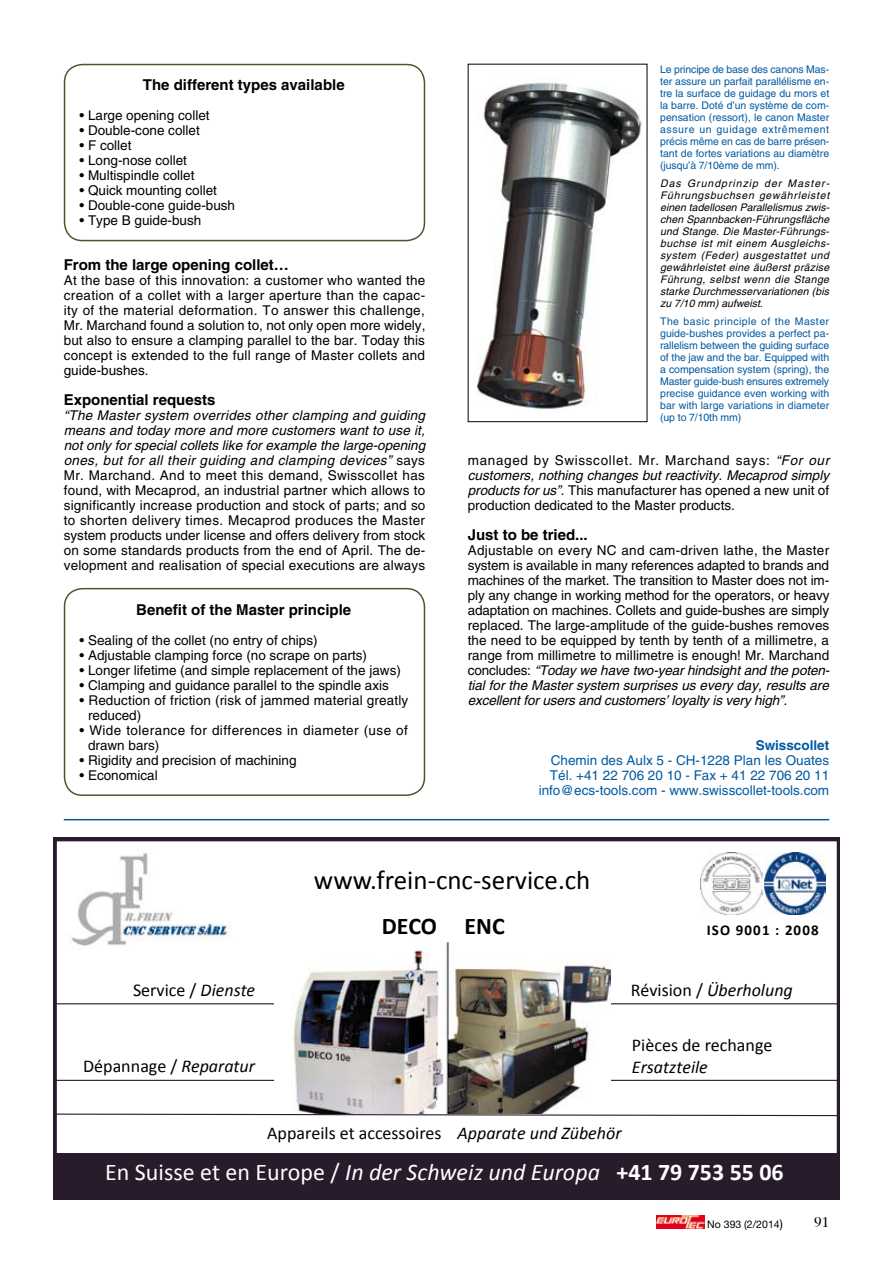
<style>
.page{position:relative;width:893px;height:1263px;background:#fff}
.page>*{position:absolute;margin:0;border:0;box-sizing:border-box;transform-origin:0 0}
.t1{font:27px "Calibri";color:#000}
.t2{font:italic 24px "Calibri";color:#fff}
.t3{font:700 24px "Calibri";color:#000}
.t4{font:18px "Calibri";color:#000}
.t5{font:italic 18px "Calibri";color:#000}
.t6{font:700 15px "Helvetica";color:#000}
.t7{font:700 15px "Calibri";letter-spacing:.075em;color:#000}
.t8{font:13.5px/15px "Helvetica";color:#000;text-align:justify}
.t9{font:13.5px/15px "Helvetica";color:#005aa2;text-align:right}
.t10{font:13.5px/15px "Helvetica";letter-spacing:.03em;color:#000}
.t11{font:700 13.5px "Helvetica";color:#005aa2}
.t12{font:10.5px/12px "Helvetica";color:#005aa2;text-align:justify}
.t13{font:italic 10.5px/12px "Helvetica";letter-spacing:.01em;color:#000;text-align:justify}
.t14{font:10.5px "Helvetica Neue";color:#000}
.s1{font-style:italic}
.s2{font-style:normal}
.s3{font-weight:700;font-style:normal}
.s4{font-size:12px}
</style>
<div class="page">
<svg style="left:656px;top:1215px;width:1px;height:13px"></svg>
<img style="left:657px;top:1215px;width:47px;height:13px">
<div style="left:64px;top:588px;width:361px;height:208px;border:2px solid #455b2d;border-radius:18px"></div>
<div style="left:64px;top:64px;width:361px;height:177px;border:2px solid #455b2d;border-radius:18px"></div>
<img style="left:477px;top:82px;width:165px;height:327px">
<svg style="left:53px;top:838px;width:787px;height:361px"></svg>
<svg style="left:329px;top:906px;width:119px;height:36px"></svg>
<div style="left:55px;top:1153px;width:785px;height:43px;background:#271b2c"></div>
<img style="left:275px;top:942px;width:335px;height:150px">
<svg style="left:54px;top:1092px;width:785px;height:52px"></svg>
<svg style="left:719px;top:892px;width:25px;height:9px"></svg>
<hr style="left:64px;top:819px;width:765px;height:1px;background:#005aa2">
<p class="t6" style="left:143px;top:75px;width:203px">The different types available</p>
<p class="t8" style="left:80px;top:108px;width:132px">• Large opening collet</p>
<p class="t8" style="left:80px;top:123px;width:122px">• Double-cone collet</p>
<p class="t8" style="left:80px;top:138px;width:53px">• F collet</p>
<p class="t8" style="left:80px;top:153px;width:109px">• Long-nose collet</p>
<p class="t8" style="left:80px;top:168px;width:117px">• Multispindle collet</p>
<p class="t8" style="left:80px;top:183px;width:139px">• Quick mounting collet</p>
<p class="t8" style="left:80px;top:198px;width:157px">• Double-cone guide-bush</p>
<p class="t8" style="left:80px;top:213px;width:123px">• Type B guide-bush</p>
<p class="t6" style="left:64px;top:255px;width:227px">From the large opening collet…</p>
<p class="t8" style="left:64px;top:273px;width:363px">At the base of this innovation: a customer who wanted the creation of a collet with a larger aperture than the capac&shy;ity of the material deformation. To answer this challenge, Mr. Marchand found a solution to, not only open more widely, but also to ensure a clamping parallel to the bar. Today this concept is extended to the full range of Master collets and guide-bushes.</p>
<p class="t6" style="left:64px;top:390px;width:153px">Exponential requests</p>
<p class="t8" style="left:64px;top:408px;width:363px"><span class="s1">“The Master system overrides other clamping and guiding means and today more and more customers want to use it, not only for special collets like for example the large-opening ones, but for all their guiding and clamping devices”</span> says Mr. Marchand. And to meet this demand, Swisscollet has found, with Mecaprod, an industrial partner which allows to significantly increase production and stock of parts; and so to shorten delivery times. Mecaprod produces the Master system products under license and offers delivery from stock on some standards products from the end of April. The de&shy;velopment and realisation of special executions are always</p>
<p class="t6" style="left:136px;top:600px;width:217px">Benefit of the Master principle</p>
<p class="t8" style="left:80px;top:633px;width:240px">• Sealing of the collet (no entry of chips)</p>
<p class="t8" style="left:80px;top:648px;width:289px">• Adjustable clamping force (no scrape on parts)</p>
<p class="t8" style="left:80px;top:663px;width:323px">• Longer lifetime (and simple replacement of the jaws)</p>
<p class="t8" style="left:80px;top:678px;width:311px">• Clamping and guidance parallel to the spindle axis</p>
<p class="t8" style="left:88px;top:693px;width:322px;text-indent:-9px">• Reduction of friction (risk of jammed material greatly reduced)</p>
<p class="t10" style="left:88px;top:723px;width:321px;text-indent:-9px">• Wide tolerance for differences in diameter (use of drawn bars)</p>
<p class="t8" style="left:80px;top:753px;width:219px">• Rigidity and precision of machining</p>
<p class="t8" style="left:80px;top:768px;width:80px">• Economical</p>
<p class="t12" style="left:660px;top:63px;width:171px">Le principe de base des canons Mas&shy;ter assure un parfait parallélisme en&shy;tre la surface de guidage du mors et la barre. Doté d’un système de com&shy;pensation (ressort), le canon Master assure un guidage extrêmement précis même en cas de barre présen&shy;tant de fortes variations au diamètre (jusqu’à 7/10ème de mm).</p>
<p class="t13" style="left:660px;top:177px;width:171px">Das Grundprinzip der Master-Führungsbuchsen gewährleistet einen tadellosen Parallelismus zwis&shy;chen Spannbacken-Führungsfläche und Stange. Die Master-Führungs&shy;buchse ist mit einem Ausgleichs&shy;system (Feder) ausgestattet und gewährleistet eine äußerst präzise Führung, selbst wenn die Stange starke Durchmesservariationen (bis zu 7/10 mm) aufweist.</p>
<p class="t12" style="left:660px;top:315px;width:171px">The basic principle of the Master guide-bushes provides a perfect pa&shy;rallelism between the guiding surface of the jaw and the bar. Equipped with a compensation system (spring), the Master guide-bush ensures extremely precise guidance even working with bar with large variations in diameter (up to 7/10th mm)</p>
<p class="t8" style="left:468px;top:453px;width:363px">managed by Swisscollet. Mr. Marchand says: <span class="s1">“For our customers, nothing changes but reactivity. Mecaprod simply products for us”</span>. This manufacturer has opened a new unit of production dedicated to the Master products.</p>
<p class="t6" style="left:468px;top:525px;width:122px">Just to be tried...</p>
<p class="t8" style="left:468px;top:543px;width:363px">Adjustable on every NC and cam-driven lathe, the Master system is available in many references adapted to brands and machines of the market. The transition to Master does not im&shy;ply any change in working method for the operators, or heavy adaptation on machines. Collets and guide-bushes are simply replaced. The large-amplitude of the guide-bushes removes the need to be equipped by tenth by tenth of a millimetre, a range from millimetre to millimetre is enough! Mr. Marchand concludes: <span class="s1">“Today we have two-year hindsight and the poten&shy;tial for the Master system surprises us every day, results are excellent for users and customers’ loyalty is very high”.</span></p>
<p class="t11" style="left:756px;top:737px;width:75px">Swisscollet</p>
<p class="t9" style="left:539px;top:753px;width:292px">Chemin des Aulx 5 - CH-1228 Plan les Ouates<br>Tél. +41 22 706 20 10 - Fax + 41 22 706 20 11 info@ecs-tools.com - www.swisscollet-tools.com</p>
<h3 class="t4" style="left:133px;top:979px;width:124px">Service / <span class="s1">Dienste</span></h3>
<h3 class="t4" style="left:83px;top:1054px;width:173px">Dépannage / <span class="s1">Reparatur</span></h3>
<h1 class="t1" style="left:314px;top:863px;width:278px">www.frein-cnc-service.ch</h1>
<h2 class="t3" style="left:382px;top:911px;width:124px">DECO ENC</h2>
<p class="t7" style="left:707px;top:920px;width:113px">ISO 9001 : 2008</p>
<h3 class="t5" style="left:631px;top:979px;width:164px"><span class="s2">Révision /</span> Überholung</h3>
<h3 class="t4" style="left:632px;top:1033px;width:142px">Pièces de rechange</h3>
<h3 class="t5" style="left:632px;top:1055px;width:77px">Ersatzteile</h3>
<h3 class="t5" style="left:457px;top:1121px;width:166px">Apparate und Zübehör</h3>
<h2 class="t2" style="left:105px;top:1157px;width:680px"><span class="s2">En Suisse et en Europe /</span> In der Schweiz und Europa <span class="s3">+41 79 753 55 06</span></h2>
<h3 class="t4" style="left:267px;top:1121px;width:176px">Appareils et accessoires</h3>
<p class="t14" style="left:707px;top:1218px;width:77px">No 393 (2/2014<span class="s4">)</span></p>
</div>
